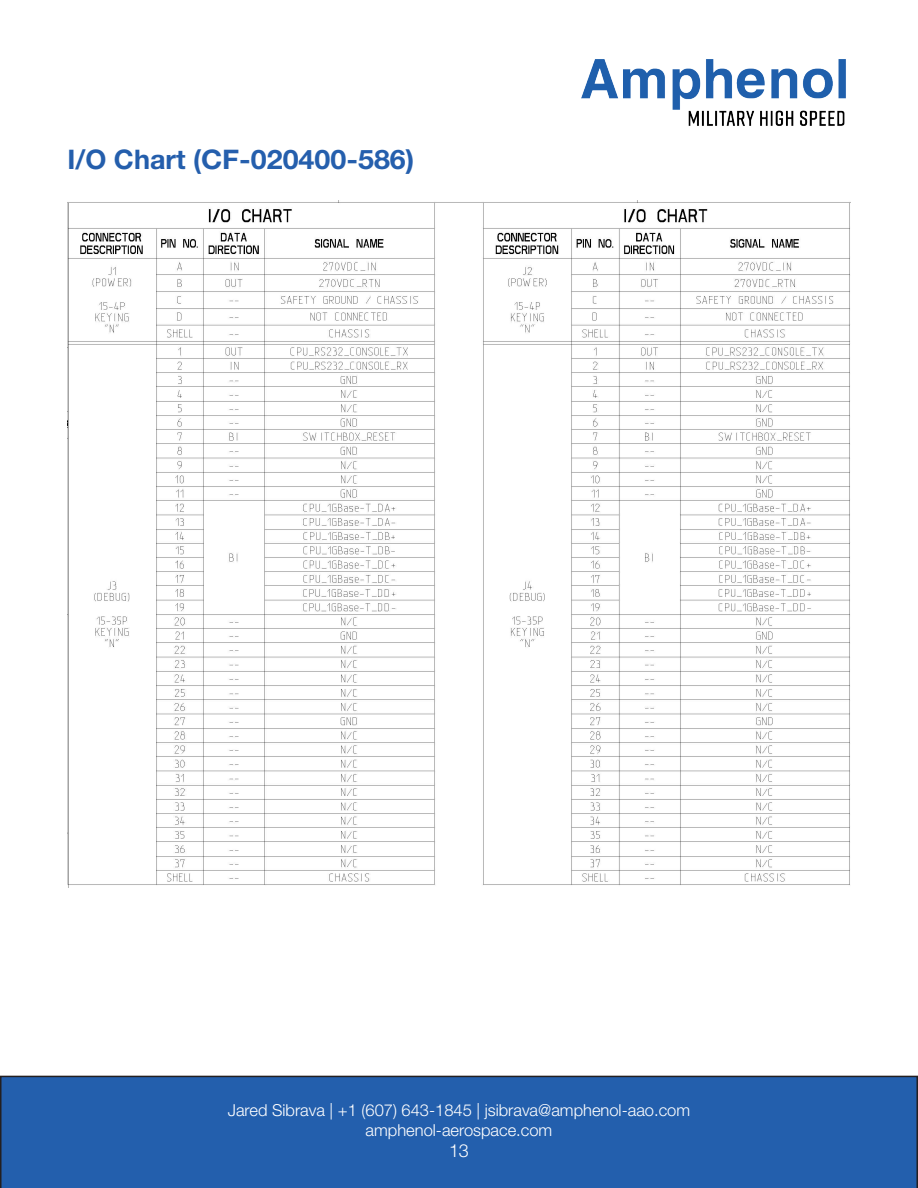
<style>
.page{position:relative;width:918px;height:1188px;background:#fff}
.page>*{position:absolute;margin:0;border:0;box-sizing:border-box;transform-origin:0 0}
.t1{font:700 27px "Helvetica Neue LT Std";color:#255fad;scale:1.06 1}
.t2{font:300 18px "Helvetica Neue LT Std";color:#fff}
.t3{font:300 16.5px/19.8px "Helvetica Neue LT Std";color:#fff;text-align:center}
.s1{color:#245eac}
</style>
<div class="page">
<div style="left:0;top:1076px;width:918px;height:112px;background:#235fad"></div>
<img style="left:581px;top:59px;width:265px;height:67px">
<img style="left:68px;top:200px;width:782px;height:687px">
<p class="t1" style="left:68px;top:143px;width:329px"><span class="s1">I/O Chart (</span>CF-020400-586)</p>
<p class="t3" style="left:228px;top:1100px;width:464px">Jared Sibrava | +1 (607) 643-1845 | jsibrava@amphenol-aao.com amphenol-aerospace.com</p>
<p class="t2" style="left:449px;top:1139px;width:21px">13</p>
</div>
